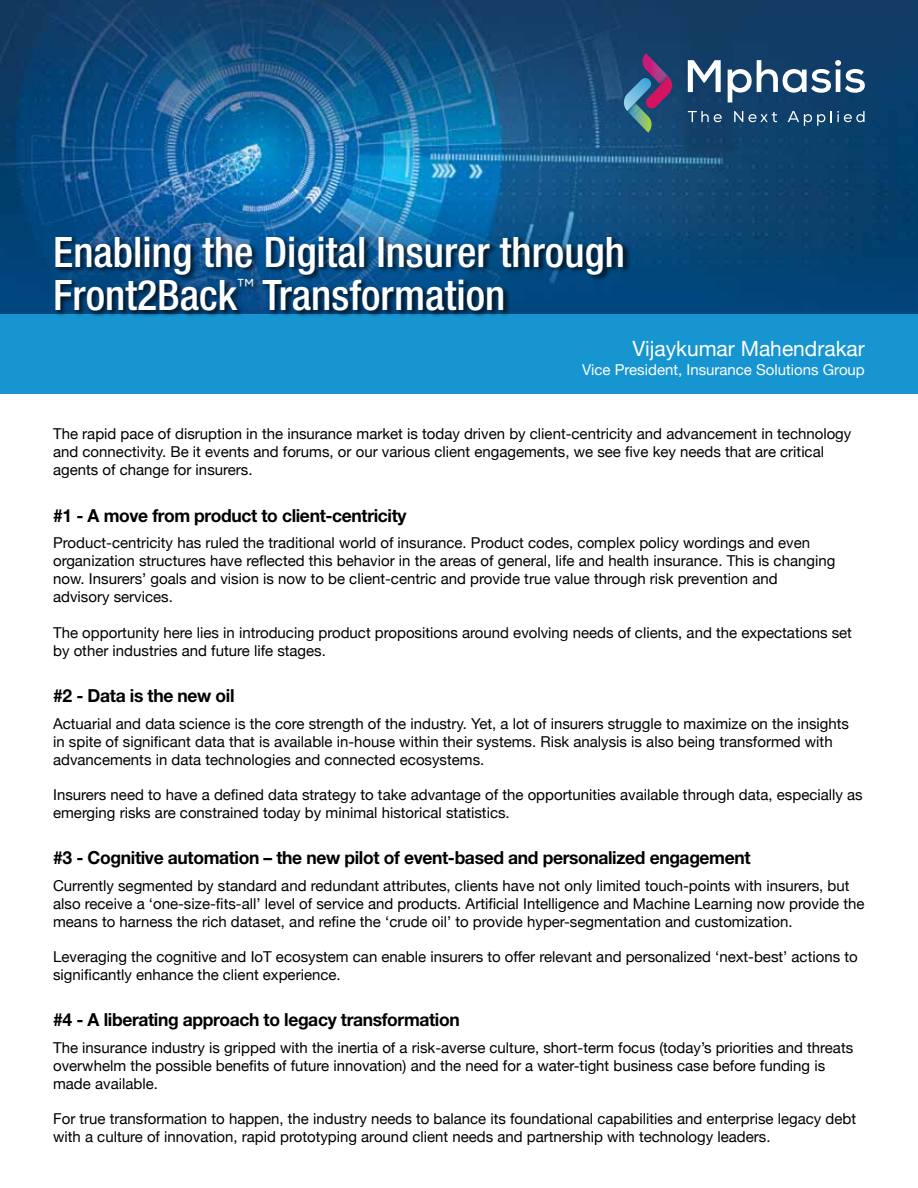
<style>
.page{position:relative;width:918px;height:1188px;background:#fff}
.page>*{position:absolute;margin:0;border:0;box-sizing:border-box;transform-origin:0 0}
.t1{font:500 condensed 42px/43.5px "Helvetica Neue LT Std";color:#fff}
.t2{font:21px "Helvetica Neue";color:#fff}
.t3{font:700 18px "Helvetica Neue LT Std";letter-spacing:-.02em;color:#000}
.t4{font:15px/18px "Helvetica Neue";color:#000}
.t5{font:15px "Helvetica Neue";color:#fff}
</style>
<div class="page">
<img style="left:0;top:0;width:918px;height:314px">
<div style="left:0;top:314px;width:918px;height:79px;background:#1795d0"></div>
<div style="left:55px;top:234px;width:576px;height:83px;background:#000;opacity:.75"></div>
<svg style="left:688px;top:111px;width:34px;height:11px"></svg>
<svg style="left:734px;top:111px;width:43px;height:11px"></svg>
<svg style="left:788px;top:111px;width:37px;height:15px"></svg>
<svg style="left:831px;top:111px;width:34px;height:11px"></svg>
<svg style="left:688px;top:60px;width:33px;height:32px"></svg>
<svg style="left:728px;top:59px;width:137px;height:43px"></svg>
<svg style="left:623px;top:53px;width:50px;height:80px;background:#45537d"></svg>
<h1 class="t1" style="left:53px;top:229px;width:573px">Enabling the Digital Insurer through<br>Front2Back<sup>™</sup> Transformation</h1>
<h2 class="t2" style="left:633px;top:336px;width:234px">Vijaykumar Mahendrakar</h2>
<p class="t5" style="left:582px;top:360px;width:284px">Vice President, Insurance Solutions Group</p>
<p class="t4" style="left:53px;top:425px;width:800px">The rapid pace of disruption in the insurance market is today driven by client-centricity and advancement in technology and connectivity. Be it events and forums, or our various client engagements, we see five key needs that are critical agents of change for insurers.</p>
<p class="t3" style="left:53px;top:504px;width:355px">#1 - A move from product to client-centricity</p>
<p class="t4" style="left:53px;top:534px;width:784px">Product-centricity has ruled the traditional world of insurance. Product codes, complex policy wordings and even organization structures have reflected this behavior in the areas of general, life and health insurance. This is changing now. Insurers’ goals and vision is now to be client-centric and provide true value through risk prevention and advisory services.</p>
<p class="t4" style="left:53px;top:623px;width:800px">The opportunity here lies in introducing product propositions around evolving needs of clients, and the expectations set by other industries and future life stages.</p>
<p class="t3" style="left:53px;top:684px;width:183px">#2 - Data is the new oil</p>
<p class="t4" style="left:53px;top:714px;width:797px">Actuarial and data science is the core strength of the industry. Yet, a lot of insurers struggle to maximize on the insights in spite of significant data that is available in-house within their systems. Risk analysis is also being transformed with advancements in data technologies and connected ecosystems.</p>
<p class="t4" style="left:53px;top:785px;width:811px">Insurers need to have a defined data strategy to take advantage of the opportunities available through data, especially as emerging risks are constrained today by minimal historical statistics.</p>
<p class="t3" style="left:53px;top:846px;width:699px">#3 - Cognitive automation – the new pilot of event-based and personalized engagement</p>
<p class="t4" style="left:53px;top:876px;width:813px">Currently segmented by standard and redundant attributes, clients have not only limited touch-points with insurers, but also receive a ‘one-size-fits-all’ level of service and products. Artificial Intelligence and Machine Learning now provide the means to harness the rich dataset, and refine the ‘crude oil’ to provide hyper-segmentation and customization.</p>
<p class="t4" style="left:53px;top:947px;width:806px">Leveraging the cognitive and IoT ecosystem can enable insurers to offer relevant and personalized ‘next-best’ actions to significantly enhance the client experience.</p>
<p class="t3" style="left:53px;top:1009px;width:408px">#4 - A liberating approach to legacy transformation</p>
<p class="t4" style="left:53px;top:1038px;width:802px">The insurance industry is gripped with the inertia of a risk-averse culture, short-term focus (today’s priorities and threats overwhelm the possible benefits of future innovation) and the need for a water-tight business case before funding is made available.</p>
<p class="t4" style="left:53px;top:1109px;width:804px">For true transformation to happen, the industry needs to balance its foundational capabilities and enterprise legacy debt with a culture of innovation, rapid prototyping around client needs and partnership with technology leaders.</p>
</div>
